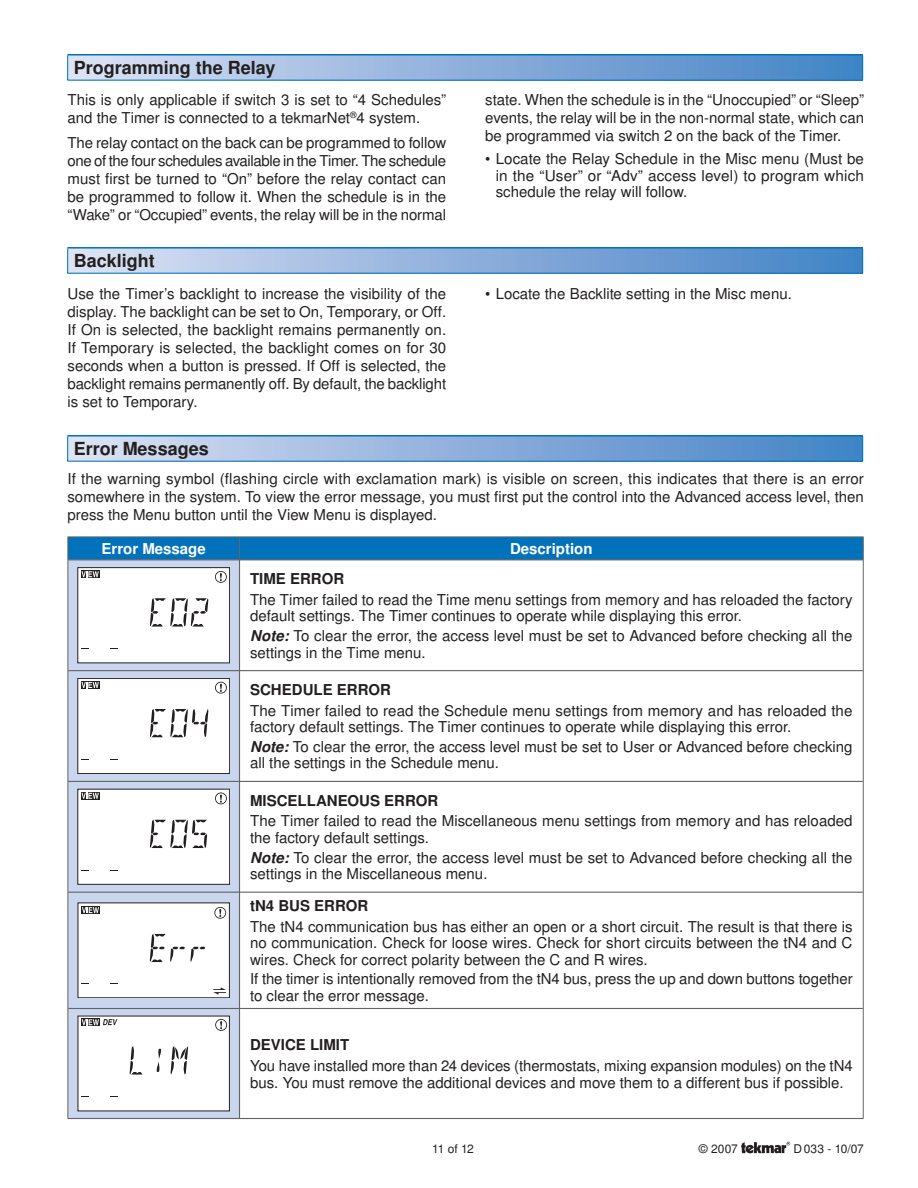
<style>
.page{position:relative;width:918px;height:1188px;background:#fff}
.page>*{position:absolute;margin:0;border:0;box-sizing:border-box;transform-origin:0 0}
.t1{font:700 18px "Nimbus San LOT";color:#231f20}
.t2{font:15px/18px "Nimbus San LOT";color:#231f20}
.t3{font:700 15px "Nimbus San LOT";color:#231f20}
.t4{font:700 15px "Nimbus San LOT";color:#fff}
.t5{font:12px "Nimbus San LOT";letter-spacing:-.005em;color:#231f20}
.s1{font-weight:700;font-style:italic}
</style>
<div class="page">
<svg style="left:741px;top:1142px;width:49px;height:11px"></svg>
<div style="left:68px;top:55px;width:795px;height:25px;background:linear-gradient(to right,#dde1f4,#4181c5)"></div>
<svg style="left:67px;top:56px;width:1px;height:24px"></svg>
<svg style="left:862px;top:56px;width:1px;height:24px"></svg>
<hr style="left:68px;top:80px;width:795px;height:1px;background:#0072bb">
<hr style="left:68px;top:54px;width:795px;height:2px;background:#0072bb">
<div style="left:68px;top:248px;width:795px;height:25px;background:linear-gradient(to right,#dde1f4,#4181c5)"></div>
<svg style="left:67px;top:249px;width:1px;height:24px"></svg>
<svg style="left:862px;top:249px;width:1px;height:24px"></svg>
<hr style="left:68px;top:273px;width:795px;height:1px;background:#0072bb">
<hr style="left:68px;top:247px;width:795px;height:2px;background:#0072bb">
<div style="left:68px;top:436px;width:795px;height:25px;background:linear-gradient(to right,#dde1f4,#4181c5)"></div>
<svg style="left:67px;top:437px;width:1px;height:24px"></svg>
<svg style="left:862px;top:437px;width:1px;height:24px"></svg>
<hr style="left:68px;top:461px;width:795px;height:1px;background:#0072bb">
<hr style="left:68px;top:435px;width:795px;height:2px;background:#0072bb">
<svg style="left:69px;top:560px;width:170px;height:558px;background:#c2cde4"></svg>
<hr style="left:68px;top:560px;width:1px;height:111px;background:#636466">
<hr style="left:863px;top:560px;width:1px;height:111px;background:#636466">
<hr style="left:68px;top:671px;width:1px;height:110px;background:#636466">
<hr style="left:863px;top:671px;width:1px;height:110px;background:#636466">
<hr style="left:68px;top:781px;width:1px;height:111px;background:#636466">
<hr style="left:863px;top:781px;width:1px;height:111px;background:#636466">
<hr style="left:68px;top:892px;width:1px;height:116px;background:#636466">
<hr style="left:863px;top:892px;width:1px;height:116px;background:#636466">
<hr style="left:68px;top:1008px;width:1px;height:110px;background:#636466">
<hr style="left:863px;top:1008px;width:1px;height:110px;background:#636466">
<div style="left:68px;top:537px;width:796px;height:23px;background:#0072bb"></div>
<hr style="left:68px;top:559px;width:795px;height:1px;background:#636466">
<hr style="left:239px;top:560px;width:1px;height:110px;background:#636466">
<hr style="left:68px;top:670px;width:795px;height:1px;background:#636466">
<hr style="left:239px;top:671px;width:1px;height:110px;background:#636466">
<hr style="left:68px;top:781px;width:795px;height:1px;background:#636466">
<hr style="left:239px;top:782px;width:1px;height:110px;background:#636466">
<hr style="left:68px;top:892px;width:795px;height:1px;background:#636466">
<hr style="left:239px;top:893px;width:1px;height:115px;background:#636466">
<hr style="left:68px;top:1008px;width:795px;height:1px;background:#636466">
<hr style="left:239px;top:1009px;width:1px;height:109px;background:#636466">
<hr style="left:68px;top:1118px;width:172px;height:1px;background:#636466">
<hr style="left:240px;top:1118px;width:624px;height:1px;background:#636466">
<div style="left:78px;top:568px;width:152px;height:95px;background:#fff"></div>
<div style="left:78px;top:567px;width:152px;height:96px;border:1px solid #231f20"></div>
<svg style="left:81px;top:571px;width:19px;height:7px"></svg>
<svg style="left:82px;top:571px;width:17px;height:6px"></svg>
<svg style="left:215px;top:571px;width:12px;height:12px"></svg>
<svg style="left:150px;top:598px;width:58px;height:29px"></svg>
<div style="left:78px;top:678px;width:152px;height:96px;background:#fff"></div>
<div style="left:78px;top:678px;width:152px;height:96px;border:1px solid #231f20"></div>
<div style="left:81px;top:681px;width:19px;height:8px;background:#231f20"></div>
<svg style="left:82px;top:682px;width:17px;height:6px"></svg>
<svg style="left:215px;top:682px;width:12px;height:12px"></svg>
<svg style="left:150px;top:709px;width:58px;height:28px"></svg>
<div style="left:78px;top:789px;width:152px;height:95px;background:#fff"></div>
<div style="left:78px;top:789px;width:152px;height:96px;border:1px solid #231f20"></div>
<svg style="left:81px;top:792px;width:19px;height:7px"></svg>
<svg style="left:82px;top:793px;width:17px;height:6px"></svg>
<svg style="left:215px;top:793px;width:12px;height:11px"></svg>
<svg style="left:150px;top:820px;width:57px;height:28px"></svg>
<div style="left:78px;top:903px;width:151px;height:95px;background:#fff"></div>
<div style="left:78px;top:903px;width:151px;height:95px;border:1px solid #231f20"></div>
<svg style="left:213px;top:987px;width:13px;height:8px"></svg>
<svg style="left:81px;top:907px;width:19px;height:7px"></svg>
<svg style="left:82px;top:907px;width:17px;height:6px"></svg>
<svg style="left:150px;top:934px;width:55px;height:28px"></svg>
<svg style="left:214px;top:907px;width:12px;height:12px"></svg>
<div style="left:78px;top:1016px;width:151px;height:95px;background:#fff"></div>
<svg style="left:81px;top:1019px;width:19px;height:7px"></svg>
<svg style="left:130px;top:1046px;width:13px;height:29px"></svg>
<svg style="left:157px;top:1049px;width:4px;height:23px"></svg>
<svg style="left:171px;top:1046px;width:17px;height:28px"></svg>
<svg style="left:215px;top:1019px;width:12px;height:12px"></svg>
<svg style="left:82px;top:1019px;width:35px;height:6px"></svg>
<p class="t1" style="left:74px;top:61px;width:203px">Programming the Relay</p>
<p class="t2" style="left:68px;top:92px;width:380px">This is only applicable if switch 3 is set to “4 Schedules” and the Timer is connected to a tekmarNet<sup>®</sup>4 system.</p>
<p class="t2" style="left:68px;top:135px;width:380px;text-align:justify">The relay contact on the back can be programmed to follow one of the four schedules available in the Timer. The schedule must first be turned to “On” before the relay contact can be programmed to follow it. When the schedule is in the “Wake” or “Occupied” events, the relay will be in the normal</p>
<p class="t2" style="left:485px;top:92px;width:380px;text-align:justify">state. When the schedule is in the “Unoccupied” or “Sleep” events, the relay will be in the non-normal state, which can be programmed via switch 2 on the back of the Timer.</p>
<p class="t2" style="left:496px;top:152px;width:370px;line-height:16.5px;text-align:justify;text-indent:-10px">• Locate the Relay Schedule in the Misc menu (Must be in the “User” or “Adv” access level) to program which schedule the relay will follow.</p>
<p class="t1" style="left:74px;top:254px;width:83px">Backlight</p>
<p class="t2" style="left:68px;top:286px;width:380px;text-align:justify">Use the Timer’s backlight to increase the visibility of the display. The backlight can be set to On, Temporary, or Off.<br>If On is selected, the backlight remains permanently on.<br>If Temporary is selected, the backlight comes on for 30 seconds when a button is pressed. If Off is selected, the backlight remains permanently off. By default, the backlight is set to Temporary.</p>
<p class="t2" style="left:485px;top:286px;width:308px">• Locate the Backlite setting in the Misc menu.</p>
<p class="t1" style="left:74px;top:442px;width:137px">Error Messages</p>
<p class="t2" style="left:68px;top:471px;width:798px;text-align:justify">If the warning symbol (flashing circle with exclamation mark) is visible on screen, this indicates that there is an error somewhere in the system. To view the error message, you must first put the control into the Advanced access level, then press the Menu button until the View Menu is displayed.</p>
<p class="t4" style="left:102px;top:543px;width:106px">Error Message</p>
<p class="t4" style="left:510px;top:543px;width:84px">Description</p>
<p class="t3" style="left:250px;top:573px;width:96px">TIME ERROR</p>
<p class="t2" style="left:250px;top:593px;width:604px;line-height:16.5px">The Timer failed to read the Time menu settings from memory and has reloaded the factory default settings. The Timer continues to operate while displaying this error.</p>
<p class="t2" style="left:250px;top:629px;width:604px;line-height:16.5px"><span class="s1">Note:</span> To clear the error, the access level must be set to Advanced before checking all the settings in the Time menu.</p>
<p class="t3" style="left:250px;top:684px;width:142px">SCHEDULE ERROR</p>
<p class="t2" style="left:250px;top:703px;width:604px;line-height:16.5px">The Timer failed to read the Schedule menu settings from memory and has reloaded the factory default settings. The Timer continues to operate while displaying this error.</p>
<p class="t2" style="left:250px;top:740px;width:604px;line-height:16.5px"><span class="s1">Note:</span> To clear the error, the access level must be set to User or Advanced before checking all the settings in the Schedule menu.</p>
<p class="t3" style="left:250px;top:794px;width:190px">MISCELLANEOUS ERROR</p>
<p class="t2" style="left:250px;top:814px;width:604px;line-height:16.5px">The Timer failed to read the Miscellaneous menu settings from memory and has reloaded the factory default settings.</p>
<p class="t2" style="left:250px;top:851px;width:604px;line-height:16.5px"><span class="s1">Note:</span> To clear the error, the access level must be set to Advanced before checking all the settings in the Miscellaneous menu.</p>
<p class="t3" style="left:250px;top:900px;width:120px">tN4 BUS ERROR</p>
<p class="t2" style="left:250px;top:919px;width:604px;line-height:16.5px;text-align:justify">The tN4 communication bus has either an open or a short circuit. The result is that there is no communication. Check for loose wires. Check for short circuits between the tN4 and C wires. Check for correct polarity between the C and R wires.</p>
<p class="t2" style="left:250px;top:972px;width:604px;line-height:16.5px">If the timer is intentionally removed from the tN4 bus, press the up and down buttons together to clear the error message.</p>
<p class="t3" style="left:250px;top:1039px;width:101px">DEVICE LIMIT</p>
<p class="t2" style="left:250px;top:1059px;width:604px;line-height:16.5px">You have installed more than 24 devices (thermostats, mixing expansion modules) on the tN4 bus. You must remove the additional devices and move them to a different bus if possible.</p>
<p class="t5" style="left:432px;top:1144px;width:43px">11 of 12</p>
<p class="t5" style="left:699px;top:1144px;width:40px">© 2007</p>
<p class="t5" style="left:794px;top:1144px;width:72px">D 033 - 10/07</p>
</div>
